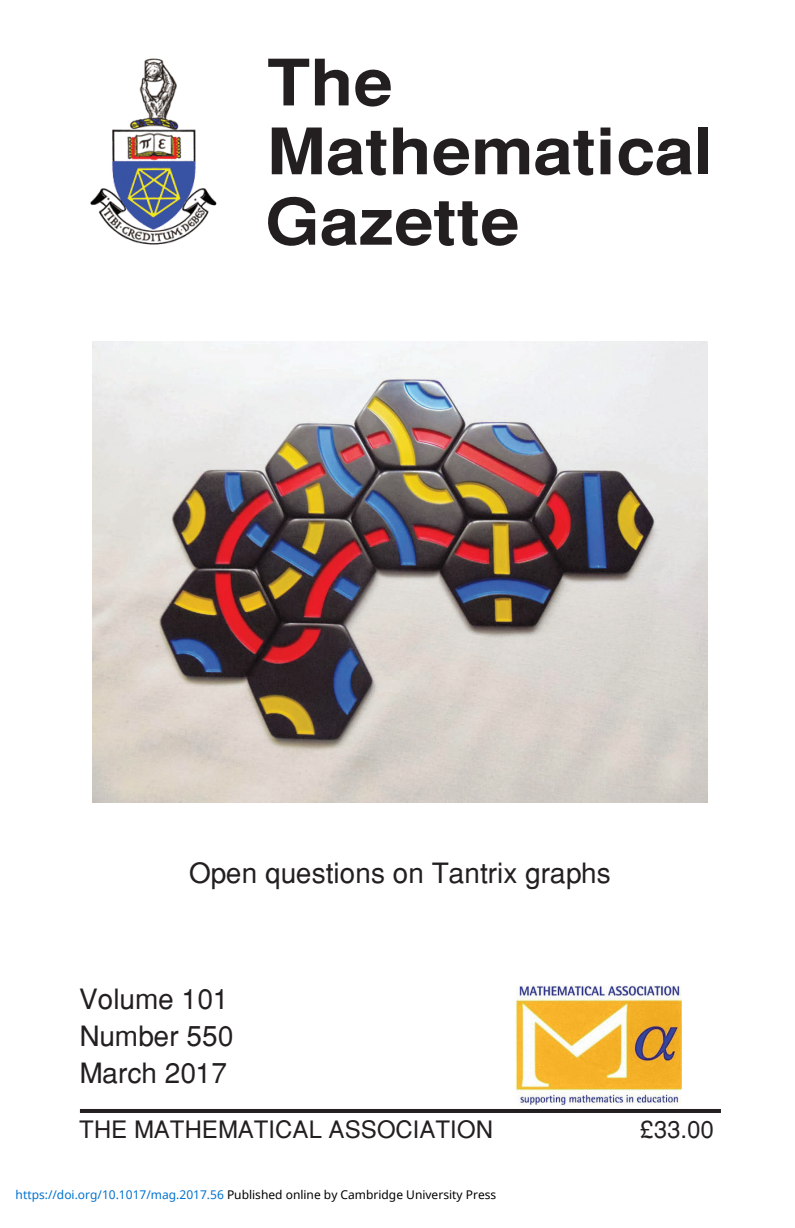
<style>
.page{position:relative;width:795px;height:1228px;background:#fff}
.page>*{position:absolute;margin:0;border:0;box-sizing:border-box;transform-origin:0 0}
.t1{font:700 64px/69.6px "Homerton";color:#231f20;scale:1.1 1}
.t2{font:500 28px/36.8px "Homerton";color:#231f20}
.t3{font:500 24px "Homerton";color:#231f20}
.t4{font:12px "Noto Sans";color:#000}
.s1{color:#0172cf}
</style>
<div class="page">
<img style="left:90px;top:58px;width:127px;height:187px">
<img style="left:92px;top:341px;width:615px;height:461px">
<img style="left:515px;top:985px;width:166px;height:120px">
<hr style="left:80px;top:1109px;width:640px;height:3px;background:#231f20">
<p class="t1" style="left:265px;top:50px;width:409px">The<br>Mathematical<br>Gazette</p>
<p class="t2" style="left:189px;top:855px;width:423px">Open questions on Tantrix graphs</p>
<p class="t2" style="left:79px;top:981px;width:156px">Volume 101<br>Number 550<br>March 2017</p>
<p class="t3" style="left:79px;top:1115px;width:415px">THE MATHEMATICAL ASSOCIATION</p>
<p class="t3" style="left:640px;top:1115px;width:75px">£33.00</p>
<p class="t4" style="left:16px;top:1186px;width:482px"><span class="s1">https://doi.org/10.1017/mag.2017.56</span> Published online by Cambridge University Press</p>
</div>
